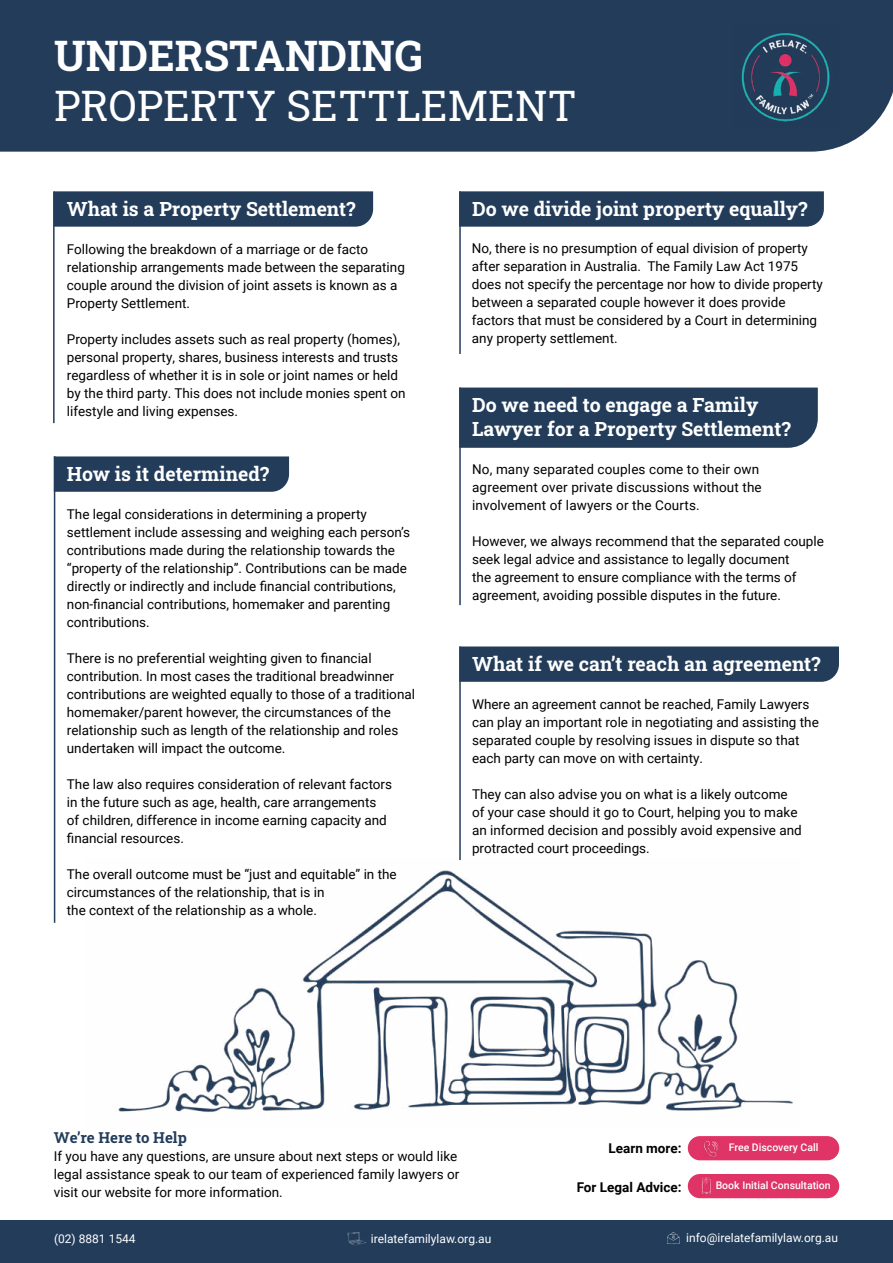
<style>
.page{position:relative;width:893px;height:1263px;background:#fff}
.page>*{position:absolute;margin:0;border:0;box-sizing:border-box;transform-origin:0 0}
.t1{font:42px/50.4px "Roboto Slab";color:#fff}
.t2{font:19.5px/24px "Roboto Slab";color:#fff}
.t3{font:15px "Roboto Slab";color:#223c5a}
.t4{font:13.5px/18px "Roboto";color:#000}
.t5{font:700 13.5px "Roboto";color:#000}
.t6{font:12px "Roboto";color:#fff}
.t7{font:500 10.5px "Roboto";color:#fff}
</style>
<div class="page">
<img style="left:118px;top:860px;width:675px;height:253px">
<div style="left:0;top:1220px;width:893px;height:43px;background:#223c5a"></div>
<div style="left:55px;top:191px;width:318px;height:36px;background:#223c5a"></div>
<div style="left:461px;top:191px;width:363px;height:36px;background:#223c5a"></div>
<div style="left:461px;top:646px;width:378px;height:36px;background:#223c5a"></div>
<div style="left:461px;top:388px;width:357px;height:60px;background:#223c5a"></div>
<div style="left:55px;top:456px;width:234px;height:36px;background:#223c5a"></div>
<div style="left:0;top:0;width:893px;height:152px;background:#223c5a"></div>
<img style="left:735px;top:25px;width:104px;height:103px">
<hr style="left:53px;top:191px;width:2px;height:232px;background:#223c5a">
<hr style="left:54px;top:456px;width:1px;height:467px;background:#223c5a">
<hr style="left:459px;top:191px;width:2px;height:163px;background:#223c5a">
<hr style="left:459px;top:387px;width:2px;height:218px;background:#223c5a">
<hr style="left:459px;top:646px;width:2px;height:214px;background:#223c5a">
<div style="left:688px;top:1136px;width:151px;height:24px;background:#e03366;border-radius:12px"></div>
<img style="left:703px;top:1140px;width:16px;height:17px">
<div style="left:688px;top:1174px;width:151px;height:24px;background:#e03366;border-radius:12px"></div>
<img style="left:701px;top:1177px;width:10px;height:18px">
<img style="left:348px;top:1232px;width:18px;height:14px">
<svg style="left:667px;top:1232px;width:13px;height:12px"></svg>
<h1 class="t1" style="left:54px;top:29px;width:524px">UNDERSTANDING<br>PROPERTY SETTLEMENT</h1>
<h2 class="t2" style="left:67px;top:196px;width:290px">What is a Property Settlement?</h2>
<h2 class="t2" style="left:472px;top:196px;width:337px">Do we divide joint property equally?</h2>
<p class="t4" style="left:67px;top:239px;width:340px">Following the breakdown of a marriage or de facto relationship arrangements made between the separating couple around the division of joint assets is known as a Property Settlement.</p>
<p class="t4" style="left:67px;top:329px;width:340px">Property includes assets such as real property (homes), personal property, shares, business interests and trusts regardless of whether it is in sole or joint names or held by the third party. This does not include monies spent on lifestyle and living expenses.</p>
<h2 class="t2" style="left:67px;top:461px;width:204px">How is it determined?</h2>
<p class="t4" style="left:67px;top:504px;width:345px">The legal considerations in determining a property settlement include assessing and weighing each person’s contributions made during the relationship towards the “property of the relationship”. Contributions can be made directly or indirectly and include financial contributions, non-financial contributions, homemaker and parenting contributions.</p>
<p class="t4" style="left:67px;top:648px;width:350px">There is no preferential weighting given to financial contribution. In most cases the traditional breadwinner contributions are weighted equally to those of a traditional homemaker/parent however, the circumstances of the relationship such as length of the relationship and roles undertaken will impact the outcome.</p>
<p class="t4" style="left:67px;top:774px;width:327px">The law also requires consideration of relevant factors in the future such as age, health, care arrangements<br>of children, difference in income earning capacity and financial resources.</p>
<p class="t4" style="left:67px;top:864px;width:331px">The overall outcome must be “just and equitable” in the circumstances of the relationship, that is in<br>the context of the relationship as a whole.</p>
<p class="t4" style="left:472px;top:239px;width:353px">No, there is no presumption of equal division of property after separation in Australia. The Family Law Act 1975 does not specify the percentage nor how to divide property between a separated couple however it does provide factors that must be considered by a Court in determining any property settlement.</p>
<h2 class="t2" style="left:472px;top:392px;width:320px">Do we need to engage a Family<br>Lawyer for a Property Settlement?</h2>
<p class="t4" style="left:472px;top:459px;width:291px">No, many separated couples come to their own agreement over private discussions without the involvement of lawyers or the Courts.</p>
<p class="t4" style="left:472px;top:531px;width:353px">However, we always recommend that the separated couple seek legal advice and assistance to legally document<br>the agreement to ensure compliance with the terms of agreement, avoiding possible disputes in the future.</p>
<h2 class="t2" style="left:472px;top:651px;width:350px">What if we can’t reach an agreement?</h2>
<p class="t4" style="left:472px;top:694px;width:348px">Where an agreement cannot be reached, Family Lawyers can play an important role in negotiating and assisting the separated couple by resolving issues in dispute so that each party can move on with certainty.</p>
<p class="t4" style="left:472px;top:784px;width:331px">They can also advise you on what is a likely outcome of your case should it go to Court, helping you to make an informed decision and possibly avoid expensive and protracted court proceedings.</p>
<p class="t3" style="left:54px;top:1128px;width:134px">We’re Here to Help</p>
<p class="t4" style="left:54px;top:1147px;width:407px">If you have any questions, are unsure about next steps or would like legal assistance speak to our team of experienced family lawyers or visit our website for more information.</p>
<p class="t5" style="left:609px;top:1139px;width:75px">Learn more:</p>
<p class="t5" style="left:577px;top:1178px;width:106px">For Legal Advice:</p>
<p class="t7" style="left:729px;top:1140px;width:91px">Free Discovery Call</p>
<p class="t7" style="left:716px;top:1178px;width:117px">Book Initial Consultation</p>
<p class="t6" style="left:54px;top:1230px;width:83px">(02) 8881 1544</p>
<p class="t6" style="left:371px;top:1230px;width:122px">irelatefamilylaw.org.au</p>
<p class="t6" style="left:686px;top:1229px;width:153px">info@irelatefamilylaw.org.au</p>
</div>
